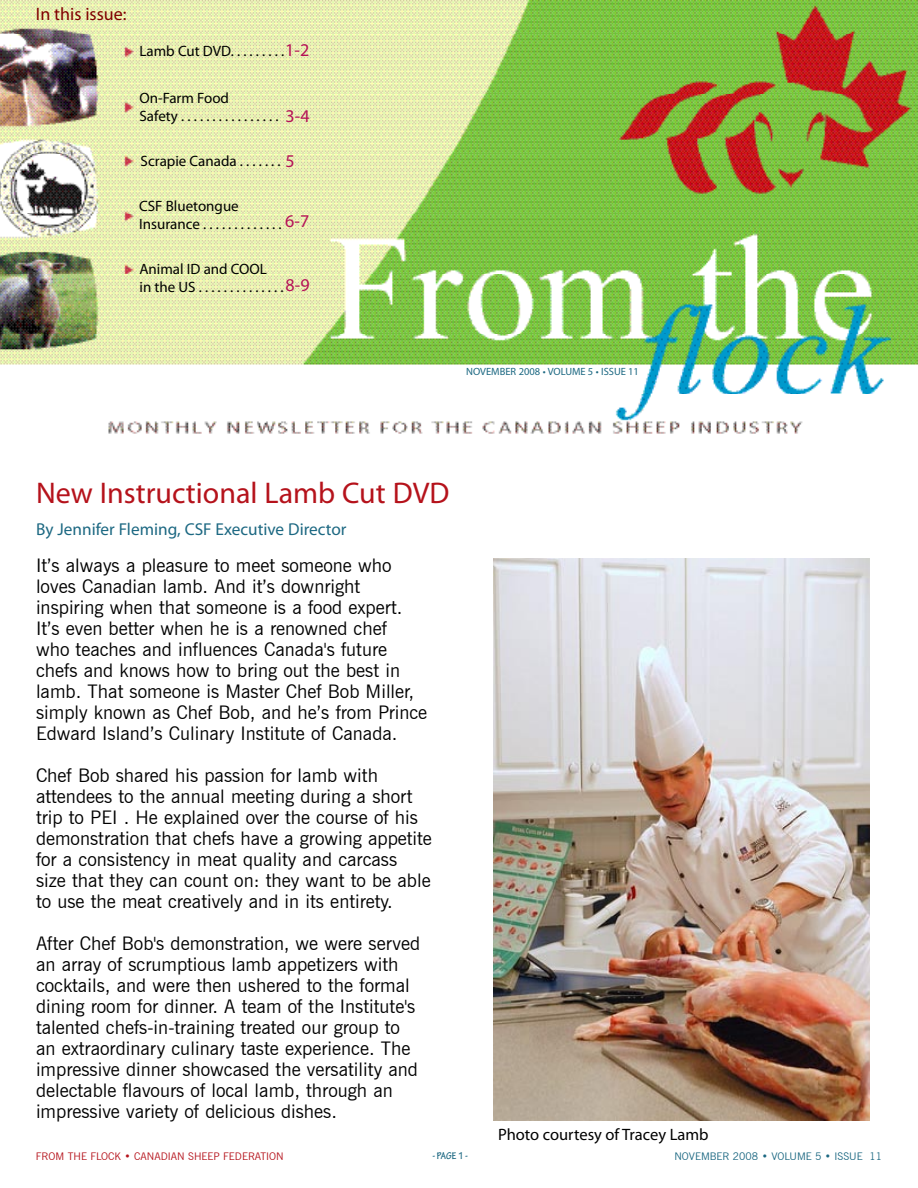
<style>
.page{position:relative;width:918px;height:1188px;background:#fff}
.page>*{position:absolute;margin:0;border:0;box-sizing:border-box;transform-origin:0 0}
.t1{font:30px "Myriad Pro";color:#b5121b}
.t2{font:18.75px/21px "News Gothic";color:#000}
.t3{font:18px "Myriad Pro";color:#800000}
.t4{font:17.25px "Myriad Pro";color:#1c6882}
.t5{font:16.5px "Myriad Pro";color:#000}
.t6{font:15px/18px "Myriad Pro";color:#000}
.t7{font:10.5px "News Gothic";color:#b5121b}
.t8{font:10.5px "Myriad Pro";color:#1c6882}
.t9{font:10.5px "News Gothic";color:#1c6882}
.t10{font:700 condensed 10.5px "Tekton Pro";color:#1c6882}
.s1{font-size:18px;color:#b51257}
</style>
<div class="page">
<img style="left:0;top:0;width:918px;height:434px">
<img style="left:494px;top:558px;width:375px;height:562px">
<p class="t3" style="left:36px;top:3px;width:92px">In this issue:</p>
<p class="t6" style="left:140px;top:41px;width:171px">Lamb Cut DVD. . . . . . . . .<span class="s1">1-2</span></p>
<p class="t6" style="left:139px;top:89px;width:172px">On-Farm Food<br>Safety . . . . . . . . . . . . . . . . <span class="s1">3-4</span></p>
<p class="t6" style="left:141px;top:152px;width:156px">Scrapie Canada . . . . . . . <span class="s1">5</span></p>
<p class="t6" style="left:139px;top:196px;width:172px">CSF Bluetongue<br>Insurance . . . . . . . . . . . . . <span class="s1">6-7</span></p>
<p class="t6" style="left:140px;top:259px;width:172px">Animal ID and COOL<br>in the US . . . . . . . . . . . . . .<span class="s1">8-9</span></p>
<p class="t8" style="left:466px;top:365px;width:174px">NOVEMBER 2008 • VOLUME 5 • ISSUE 11</p>
<h1 class="t1" style="left:36px;top:475px;width:415px">New Instructional Lamb Cut DVD</h1>
<p class="t4" style="left:36px;top:519px;width:312px">By Jennifer Fleming, CSF Executive Director</p>
<p class="t2" style="left:36px;top:555px;width:393px">It’s always a pleasure to meet someone who loves Canadian lamb. And it’s downright inspiring when that someone is a food expert.<br>It’s even better when he is a renowned chef<br>who teaches and influences Canada's future chefs and knows how to bring out the best in lamb. That someone is Master Chef Bob Miller, simply known as Chef Bob, and he’s from Prince Edward Island’s Culinary Institute of Canada.</p>
<p class="t2" style="left:36px;top:765px;width:398px">Chef Bob shared his passion for lamb with attendees to the annual meeting during a short trip to PEI . He explained over the course of his demonstration that chefs have a growing appetite for a consistency in meat quality and carcass<br>size that they can count on: they want to be able to use the meat creatively and in its entirety.</p>
<p class="t2" style="left:36px;top:933px;width:386px">After Chef Bob's demonstration, we were served an array of scrumptious lamb appetizers with cocktails, and were then ushered to the formal dining room for dinner. A team of the Institute's talented chefs-in-training treated our group to an extraordinary culinary taste experience. The impressive dinner showcased the versatility and delectable flavours of local lamb, through an impressive variety of delicious dishes.</p>
<p class="t5" style="left:498px;top:1125px;width:212px">Photo courtesy of Tracey Lamb</p>
<p class="t7" style="left:36px;top:1150px;width:249px">FROM THE FLOCK • CANADIAN SHEEP FEDERATION</p>
<p class="t9" style="left:674px;top:1150px;width:209px">NOVEMBER 2008 • VOLUME 5 • ISSUE 11</p>
<p class="t10" style="left:432px;top:1150px;width:37px">- PAGE 1 -</p>
</div>
